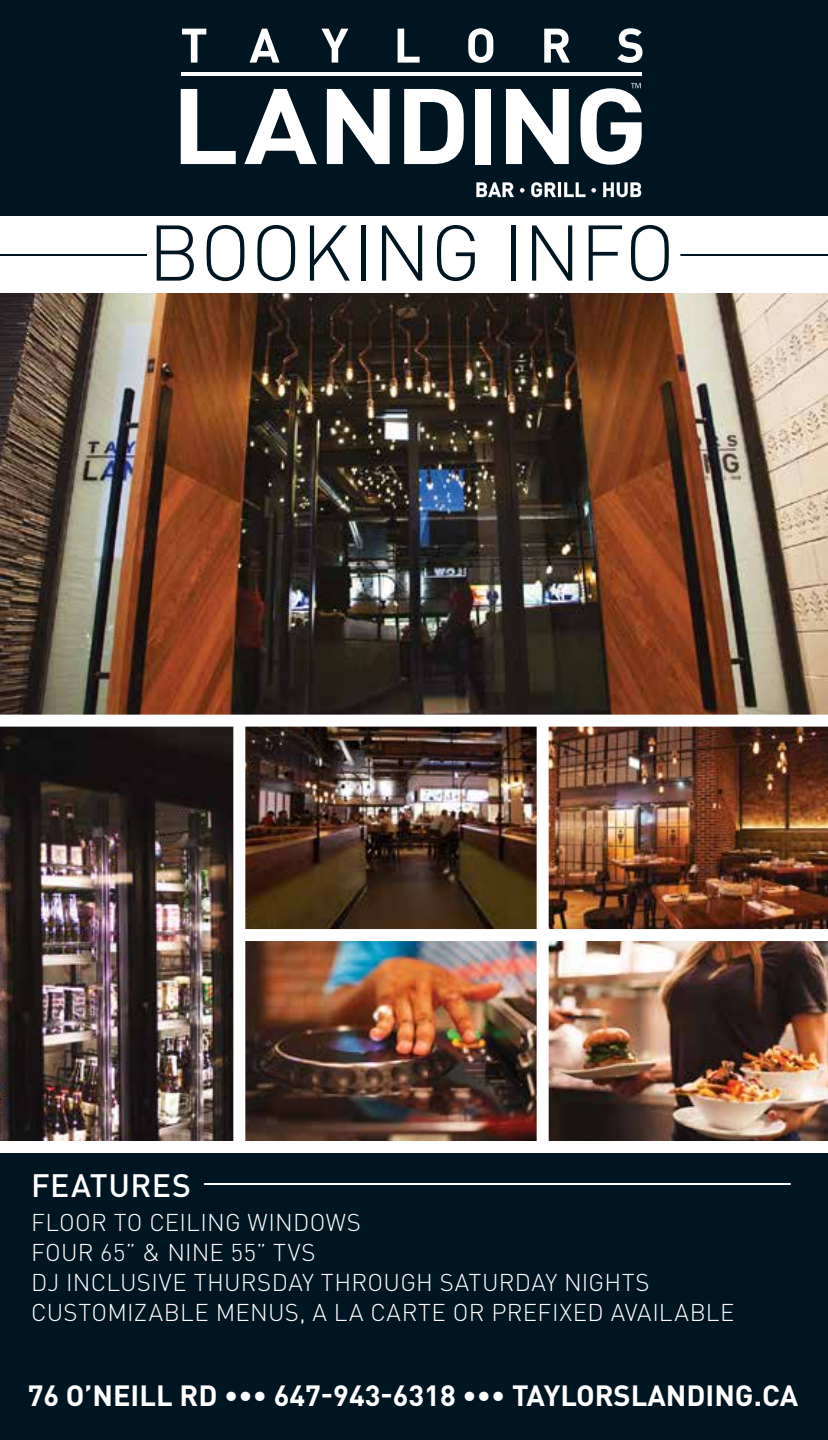
<style>
.page{position:relative;width:828px;height:1440px;background:#fff}
.page>*{position:absolute;margin:0;border:0;box-sizing:border-box;transform-origin:0 0}
.t1{font:300 77.6px "DIN Pro";color:#001522}
.t2{font:500 32px "DIN Pro";letter-spacing:.015em;color:#fff}
.t3{font:700 29px "DIN Pro";color:#fff}
.t4{font:300 24px/30px "DIN Pro";letter-spacing:.01em;color:#fff}
</style>
<div class="page">
<div style="left:0;top:1153px;width:828px;height:287px;background:#001522"></div>
<div style="left:0;top:0;width:828px;height:216px;background:#001522"></div>
<hr style="left:0;top:254px;width:147px;height:2px;background:#001522">
<hr style="left:680px;top:254px;width:148px;height:2px;background:#001522">
<img style="left:0;top:294px;width:828px;height:421px">
<img style="left:0;top:727px;width:233px;height:414px">
<img style="left:245px;top:727px;width:583px;height:414px">
<div style="left:537px;top:719px;width:12px;height:428px;background:#fff"></div>
<div style="left:239px;top:929px;width:589px;height:12px;background:#fff"></div>
<hr style="left:205px;top:1183px;width:585px;height:2px;background:#fff">
<svg style="left:181px;top:89px;width:55px;height:75px"></svg>
<svg style="left:244px;top:89px;width:73px;height:75px"></svg>
<svg style="left:327px;top:89px;width:63px;height:75px"></svg>
<svg style="left:404px;top:89px;width:60px;height:75px"></svg>
<div style="left:475px;top:89px;width:16px;height:75px;background:#fff"></div>
<svg style="left:506px;top:89px;width:63px;height:75px"></svg>
<hr style="left:181px;top:72px;width:461px;height:4px;background:#fff">
<svg style="left:476px;top:182px;width:38px;height:15px"></svg>
<svg style="left:520px;top:188px;width:4px;height:5px"></svg>
<svg style="left:531px;top:182px;width:25px;height:15px"></svg>
<hr style="left:558px;top:182px;width:3px;height:15px;background:#fff">
<svg style="left:564px;top:182px;width:21px;height:15px"></svg>
<svg style="left:591px;top:188px;width:5px;height:5px"></svg>
<svg style="left:603px;top:182px;width:38px;height:15px"></svg>
<svg style="left:182px;top:29px;width:24px;height:34px"></svg>
<svg style="left:250px;top:29px;width:30px;height:34px"></svg>
<svg style="left:321px;top:29px;width:27px;height:34px"></svg>
<svg style="left:398px;top:29px;width:22px;height:34px"></svg>
<svg style="left:468px;top:28px;width:25px;height:35px"></svg>
<svg style="left:544px;top:29px;width:26px;height:34px"></svg>
<svg style="left:617px;top:28px;width:25px;height:35px"></svg>
<svg style="left:580px;top:83px;width:62px;height:82px"></svg>
<h1 class="t1" style="left:148px;top:193px;width:529px">BOOKING INFO</h1>
<h2 class="t2" style="left:31px;top:1159px;width:162px">FEATURES</h2>
<p class="t4" style="left:31px;top:1205px;width:705px">FLOOR TO CEILING WINDOWS<br>FOUR 65” &amp; NINE 55” TVS<br>DJ INCLUSIVE THURSDAY THROUGH SATURDAY NIGHTS CUSTOMIZABLE MENUS, A LA CARTE OR PREFIXED AVAILABLE</p>
<p class="t3" style="left:28px;top:1371px;width:772px">76 O’NEILL RD ••• 647-943-6318 ••• TAYLORSLANDING.CA</p>
</div>
